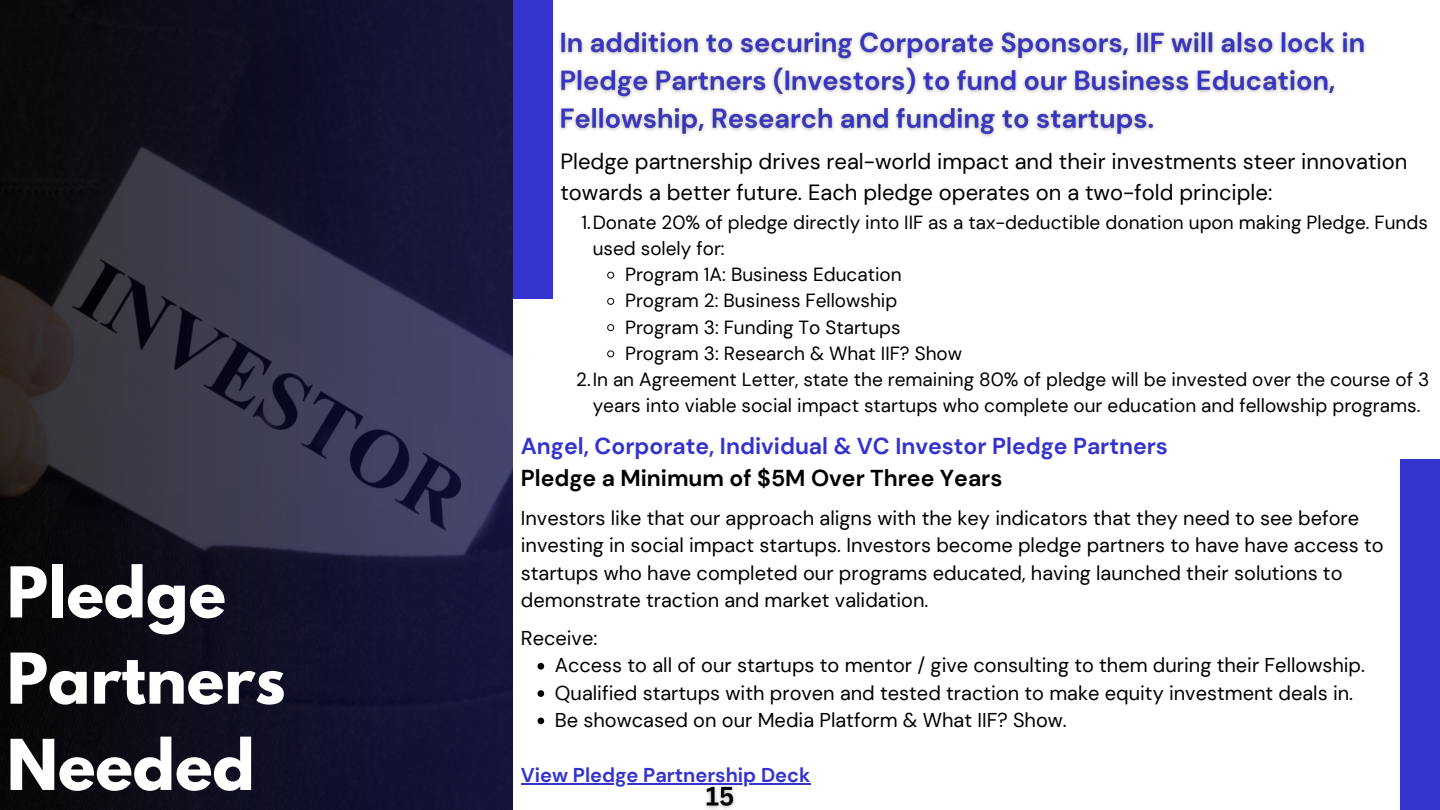
<style>
.page{position:relative;width:1440px;height:810px;background:#fff}
.page>*{position:absolute;margin:0;border:0;box-sizing:border-box;transform-origin:0 0}
.t1{font:700 62px/86.2px "League Spartan";color:#fff}
.t2{font:700 23px "DM Sans";color:#3533cd}
.t3{font:700 23px "DM Sans";color:#000}
.t4{font:22px/30.8px "DM Sans";color:#000}
.t5{font:20px/27.3px "DM Sans";color:#000}
.t6{font:700 20px "DM Sans";color:#3533cd}
.t7{font:19px "DM Sans";color:#000}
</style>
<div class="page">
<img style="left:0;top:0;width:513px;height:810px">
<img style="left:559px;top:31px;width:807px;height:106px">
<svg style="left:607px;top:271px;width:8px;height:8px"></svg>
<svg style="left:607px;top:297px;width:8px;height:8px"></svg>
<svg style="left:607px;top:324px;width:8px;height:8px"></svg>
<svg style="left:607px;top:350px;width:8px;height:8px"></svg>
<div style="left:513px;top:0;width:40px;height:299px;background:#3533cd"></div>
<div style="left:1401px;top:459px;width:39px;height:351px;background:#3533cd"></div>
<svg style="left:538px;top:663px;width:6px;height:7px"></svg>
<svg style="left:538px;top:690px;width:6px;height:7px"></svg>
<svg style="left:538px;top:718px;width:6px;height:6px"></svg>
<hr style="left:521px;top:783px;width:290px;height:1px;background:#3533cd">
<img style="left:700px;top:784px;width:40px;height:25px">
<h1 class="t1" style="left:7px;top:557px;width:280px">Pledge<br>Partners<br>Needed</h1>
<p class="t4" style="left:560px;top:146px;width:849px">Pledge partnership drives real-world impact and their investments steer innovation towards a better future. Each pledge operates on a two-fold principle:</p>
<p class="t7" style="left:581px;top:210px;width:848px">1.Donate 20% of pledge directly into IIF as a tax-deductible donation upon making Pledge. Funds</p>
<p class="t7" style="left:593px;top:236px;width:133px">used solely for:</p>
<p class="t7" style="left:625px;top:262px;width:278px">Program 1A: Business Education</p>
<p class="t7" style="left:625px;top:289px;width:274px">Program 2: Business Fellowship</p>
<p class="t7" style="left:625px;top:315px;width:277px">Program 3: Funding To Startups</p>
<p class="t7" style="left:625px;top:341px;width:339px">Program 3: Research &amp; What IIF? Show</p>
<p class="t7" style="left:576px;top:367px;width:854px">2.In an Agreement Letter, state the remaining 80% of pledge will be invested over the course of 3</p>
<p class="t7" style="left:593px;top:394px;width:829px">years into viable social impact startups who complete our education and fellowship programs.</p>
<p class="t2" style="left:521px;top:431px;width:649px">Angel, Corporate, Individual &amp; VC Investor Pledge Partners</p>
<p class="t3" style="left:521px;top:463px;width:483px">Pledge a Minimum of $5M Over Three Years</p>
<p class="t5" style="left:521px;top:504px;width:864px">Investors like that our approach aligns with the key indicators that they need to see before investing in social impact startups. Investors become pledge partners to have have access to startups who have completed our programs educated, having launched their solutions to demonstrate traction and market validation.</p>
<p class="t5" style="left:555px;top:624px;width:812px;text-indent:-34px">Receive:<br>Access to all of our startups to mentor / give consulting to them during their Fellowship.<br>Qualified startups with proven and tested traction to make equity investment deals in.<br>Be showcased on our Media Platform &amp; What IIF? Show.</p>
<p class="t6" style="left:521px;top:762px;width:291px">View Pledge Partnership Deck</p>
</div>
